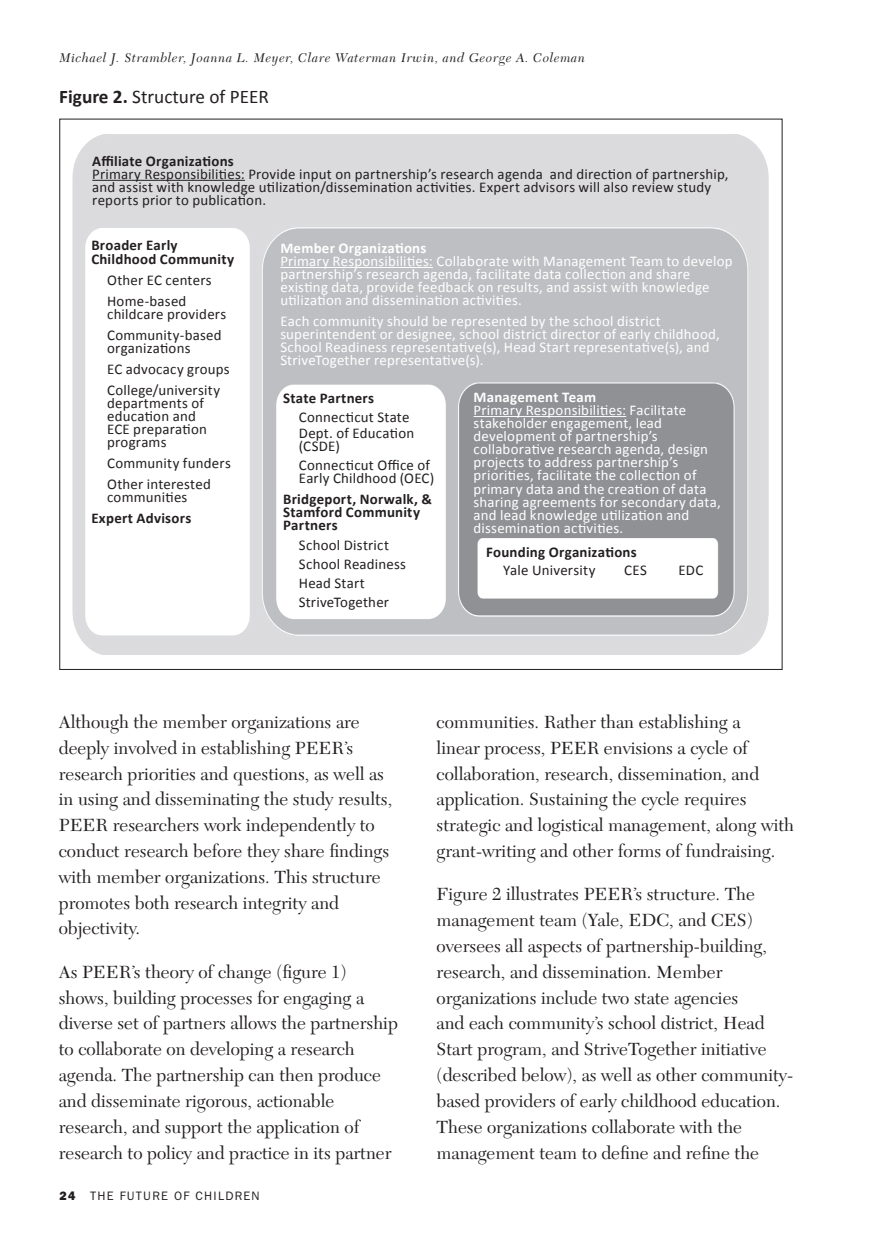
<style>
.page{position:relative;width:882px;height:1260px;background:#fff}
.page>*{position:absolute;margin:0;border:0;box-sizing:border-box;transform-origin:0 0}
.t1{font:19.25px "Calibri";color:#231f20}
.t2{font:18.38px/25.9px "New Caledonia";color:#231f20}
.t3{font:14.88px/13.1px "Calibri";letter-spacing:.015em;color:#fff}
.t4{font:14.88px/13.1px "Calibri";letter-spacing:.015em;color:#231f20}
.t5{font:700 14.88px/13.1px "Calibri";letter-spacing:.015em;color:#231f20}
.t6{font:italic 13.12px "New Caledonia";letter-spacing:.05em;color:#231f20}
.t7{font:12.25px "ITC Franklin Gothic Std";letter-spacing:.1em;color:#231f20}
.s1{font-weight:700}
.s2{font-weight:400}
.s3{font-family:"ITC Franklin Gothic Std Hvy"}
</style>
<div class="page">
<img style="left:72px;top:134px;width:697px;height:521px">
<hr style="left:92px;top:180px;width:153px;height:1px;background:#231f20">
<hr style="left:280px;top:267px;width:153px;height:1px;background:#fff">
<hr style="left:474px;top:416px;width:152px;height:1px;background:#fff">
<p class="t6" style="left:60px;top:50px;width:527px">Michael J. Strambler, Joanna L. Meyer, Clare Waterman Irwin, and George A. Coleman</p>
<p class="t1" style="left:59px;top:84px;width:211px"><span class="s1">Figure 2.</span> Structure of PEER</p>
<p class="t4" style="left:92px;top:153px;width:638px"><span class="s1">Affiliate Organizations<br></span>Primary Responsibilities: Provide input on partnership’s research agenda and direction of partnership, and assist with knowledge utilization/dissemination activities. Expert advisors will also review study reports prior to publication.</p>
<p class="t3" style="left:280px;top:240px;width:454px"><span class="s1">Member Organizations<br></span>Primary Responsibilities: Collaborate with Management Team to develop partnership’s research agenda, facilitate data collection and share existing data, provide feedback on results, and assist with knowledge utilization and dissemination activities.</p>
<p class="t3" style="left:280px;top:314px;width:441px">Each community should be represented by the school district superintendent or designee, school district director of early childhood, School Readiness representative(s), Head Start representative(s), and StriveTogether representative(s).</p>
<p class="t3" style="left:474px;top:390px;width:249px"><span class="s1">Management Team<br></span>Primary Responsibilities: Facilitate stakeholder engagement, lead development of partnership’s collaborative research agenda, design projects to address partnership’s priorities, facilitate the collection of primary data and the creation of data sharing agreements for secondary data, and lead knowledge utilization and dissemination activities.</p>
<p class="t5" style="left:91px;top:239px;width:144px">Broader Early<br>Childhood Community</p>
<p class="t4" style="left:107px;top:268px;width:106px;line-height:21px">Other EC centers<br>Home-based</p>
<p class="t4" style="left:107px;top:303px;width:121px;line-height:21px">childcare providers<br>Community-based</p>
<p class="t4" style="left:107px;top:337px;width:124px;line-height:21px">organizations<br>EC advocacy groups<br>College/university</p>
<p class="t4" style="left:107px;top:396px;width:101px">departments of education and<br>ECE preparation programs</p>
<p class="t4" style="left:107px;top:452px;width:125px;line-height:21px">Community funders<br>Other interested</p>
<p class="t5" style="left:91px;top:487px;width:102px;line-height:21px;text-align:right"><span class="s2">communities<br></span>Expert Advisors</p>
<p class="t4" style="left:299px;top:387px;width:112px;line-height:19.2px;text-indent:-16px"><span class="s1">State Partners<br></span>Connecticut State</p>
<p class="t4" style="left:299px;top:426px;width:117px">Dept. of Education (CSDE)</p>
<p class="t4" style="left:299px;top:458px;width:137px">Connecticut Office of<br>Early Childhood (OEC)</p>
<p class="t5" style="left:283px;top:493px;width:150px">Bridgeport, Norwalk, &amp;<br>Stamford Community<br>Partners</p>
<p class="t4" style="left:299px;top:534px;width:109px;line-height:19.2px">School District<br>School Readiness<br>Head Start<br>StriveTogether</p>
<p class="t5" style="left:503px;top:543px;width:135px;line-height:18.4px;text-indent:-17px">Founding Organizations<br><span class="s2">Yale University</span></p>
<p class="t4" style="left:624px;top:563px;width:24px">CES</p>
<p class="t4" style="left:679px;top:563px;width:26px">EDC</p>
<p class="t2" style="left:59px;top:709px;width:335px">Although the member organizations are deeply involved in establishing PEER’s research priorities and questions, as well as in using and disseminating the study results, PEER researchers work independently to conduct research before they share findings with member organizations. This structure promotes both research integrity and objectivity.</p>
<p class="t2" style="left:59px;top:959px;width:341px">As PEER’s theory of change (figure 1) shows, building processes for engaging a diverse set of partners allows the partnership to collaborate on developing a research agenda. The partnership can then produce and disseminate rigorous, actionable research, and support the application of research to policy and practice in its partner</p>
<p class="t7" style="left:60px;top:1189px;width:202px"><span class="s3">24</span> THE FUTURE OF CHILDREN</p>
<p class="t2" style="left:437px;top:709px;width:359px">communities. Rather than establishing a<br>linear process, PEER envisions a cycle of collaboration, research, dissemination, and application. Sustaining the cycle requires strategic and logistical management, along with grant-writing and other forms of fundraising.</p>
<p class="t2" style="left:437px;top:882px;width:358px">Figure 2 illustrates PEER’s structure. The management team (Yale, EDC, and CES) oversees all aspects of partnership-building, research, and dissemination. Member organizations include two state agencies<br>and each community’s school district, Head Start program, and StriveTogether initiative (described below), as well as other community&shy;based providers of early childhood education.<br>These organizations collaborate with the management team to define and refine the</p>
</div>
